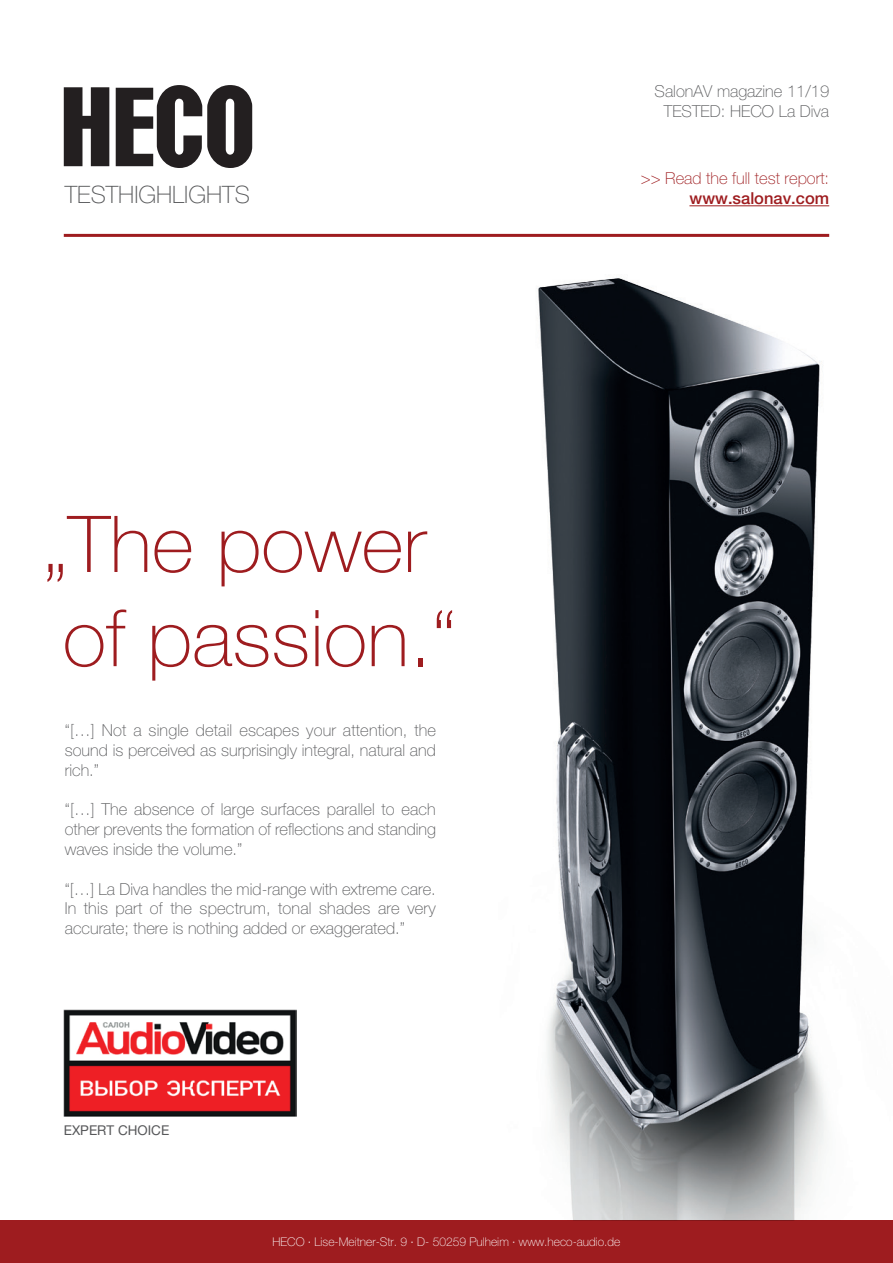
<style>
.page{position:relative;width:893px;height:1263px;background:#fff}
.page>*{position:absolute;margin:0;border:0;box-sizing:border-box;transform-origin:0 0}
.t1{font:100 78.45px/94.2px "Helvetica Neue LT Std";color:#9e1c1f}
.t2{font:100 24px "Helvetica Neue LT Std";color:#57585a}
.t3{font:100 16.5px/19.8px "Helvetica Neue LT Std";color:#57585a;text-align:justify}
.t4{font:100 16.5px "Helvetica Neue LT Std";color:#9e1c1f}
.t5{font:500 16.5px "Helvetica Neue LT Std";color:#9e1c1f}
.t6{font:13.5px "Helvetica Neue LT Std";color:#57585a}
.t7{font:100 12px "Helvetica Neue LT Std";color:#fff}
</style>
<div class="page">
<svg style="left:64px;top:87px;width:45px;height:79px;background:#454243"></svg>
<svg style="left:116px;top:85px;width:136px;height:83px"></svg>
<div style="left:0;top:1220px;width:893px;height:43px;background:#9e1c1f"></div>
<hr style="left:64px;top:234px;width:765px;height:3px;background:#9e1c1f">
<img style="left:538px;top:278px;width:288px;height:942px">
<img style="left:539px;top:279px;width:280px;height:850px">
<hr style="left:689px;top:205px;width:140px;height:1px;background:#9e1c1f">
<img style="left:64px;top:1010px;width:233px;height:106px">
<h2 class="t2" style="left:65px;top:181px;width:187px">TESTHIGHLIGHTS</h2>
<p class="t3" style="left:655px;top:81px;width:176px;text-align:center">SalonAV magazine 11/19<br>TESTED: HECO La Diva</p>
<p class="t4" style="left:641px;top:169px;width:190px">&gt;&gt; Read the full test report:</p>
<p class="t5" style="left:689px;top:188px;width:141px">www.salonav.com</p>
<h1 class="t1" style="left:42px;top:497px;width:416px">„The power of passion.“</h1>
<p class="t3" style="left:65px;top:720px;width:373px">“[…] Not a single detail escapes your attention, the sound is perceived as surprisingly integral, natural and rich.”</p>
<p class="t3" style="left:65px;top:799px;width:373px">“[…] The absence of large surfaces parallel to each other prevents the formation of reflections and standing waves inside the volume.”</p>
<p class="t3" style="left:65px;top:879px;width:373px">“[…] La Diva handles the mid-range with extreme care.<br>In this part of the spectrum, tonal shades are very accurate; there is nothing added or exaggerated.”</p>
<p class="t6" style="left:64px;top:1122px;width:107px">EXPERT CHOICE</p>
<p class="t7" style="left:272px;top:1235px;width:350px">HECO · Lise-Meitner-Str. 9 · D- 50259 Pulheim · www.heco-audio.de</p>
</div>
